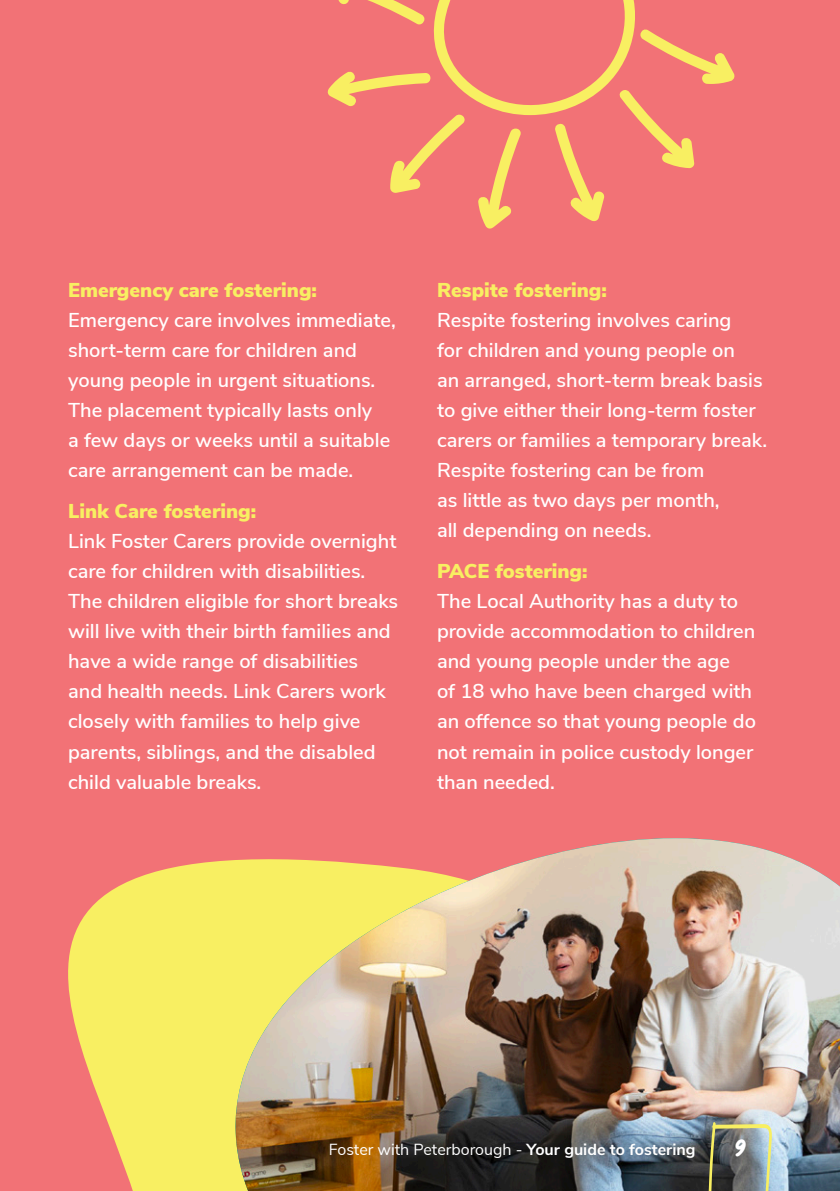
<style>
.page{position:relative;width:840px;height:1191px;background:#fff}
.page>*{position:absolute;margin:0;border:0;box-sizing:border-box;transform-origin:0 0}
.t1{font:24px "SA Long Beach";color:#fff}
.t2{font:600 20px/30px "Nunito Sans";color:#fff}
.t3{font:900 20px "Nunito Sans";color:#f8ef62}
.t4{font:16px "Nunito Sans";color:#fff}
.s1{font-weight:700}
</style>
<div class="page">
<div style="left:0;top:0;width:839px;height:1191px;background:#f27276"></div>
<svg style="left:68px;top:866px;width:112px;height:325px;fill:#f8ef62"></svg>
<div style="left:180px;top:861px;width:40px;height:330px;background:#f8ef62"></div>
<img style="left:220px;top:838px;width:619px;height:353px">
<img style="left:708px;top:1122px;width:63px;height:69px">
<svg style="left:327px;top:0;width:407px;height:228px"></svg>
<p class="t3" style="left:68px;top:275px;width:250px">Emergency care fostering:</p>
<p class="t2" style="left:68px;top:304px;width:329px">Emergency care involves immediate, short-term care for children and young people in urgent situations.<br>The placement typically lasts only<br>a few days or weeks until a suitable care arrangement can be made.</p>
<p class="t3" style="left:68px;top:497px;width:189px">Link Care fostering:</p>
<p class="t2" style="left:68px;top:525px;width:331px">Link Foster Carers provide overnight care for children with disabilities.<br>The children eligible for short breaks will live with their birth families and have a wide range of disabilities<br>and health needs. Link Carers work closely with families to help give parents, siblings, and the disabled child valuable breaks.</p>
<p class="t3" style="left:437px;top:275px;width:171px">Respite fostering:</p>
<p class="t2" style="left:437px;top:304px;width:331px">Respite fostering involves caring<br>for children and young people on<br>an arranged, short-term break basis to give either their long-term foster carers or families a temporary break.<br>Respite fostering can be from<br>as little as two days per month,<br>all depending on needs.</p>
<p class="t3" style="left:437px;top:557px;width:152px">PACE fostering:</p>
<p class="t2" style="left:437px;top:585px;width:320px">The Local Authority has a duty to provide accommodation to children and young people under the age<br>of 18 who have been charged with an offence so that young people do not remain in police custody longer than needed.</p>
<p class="t4" style="left:328px;top:1137px;width:368px">Foster with Peterborough - <span class="s1">Your guide to fostering</span></p>
<p class="t1" style="left:734px;top:1131px;width:14px">9</p>
</div>
